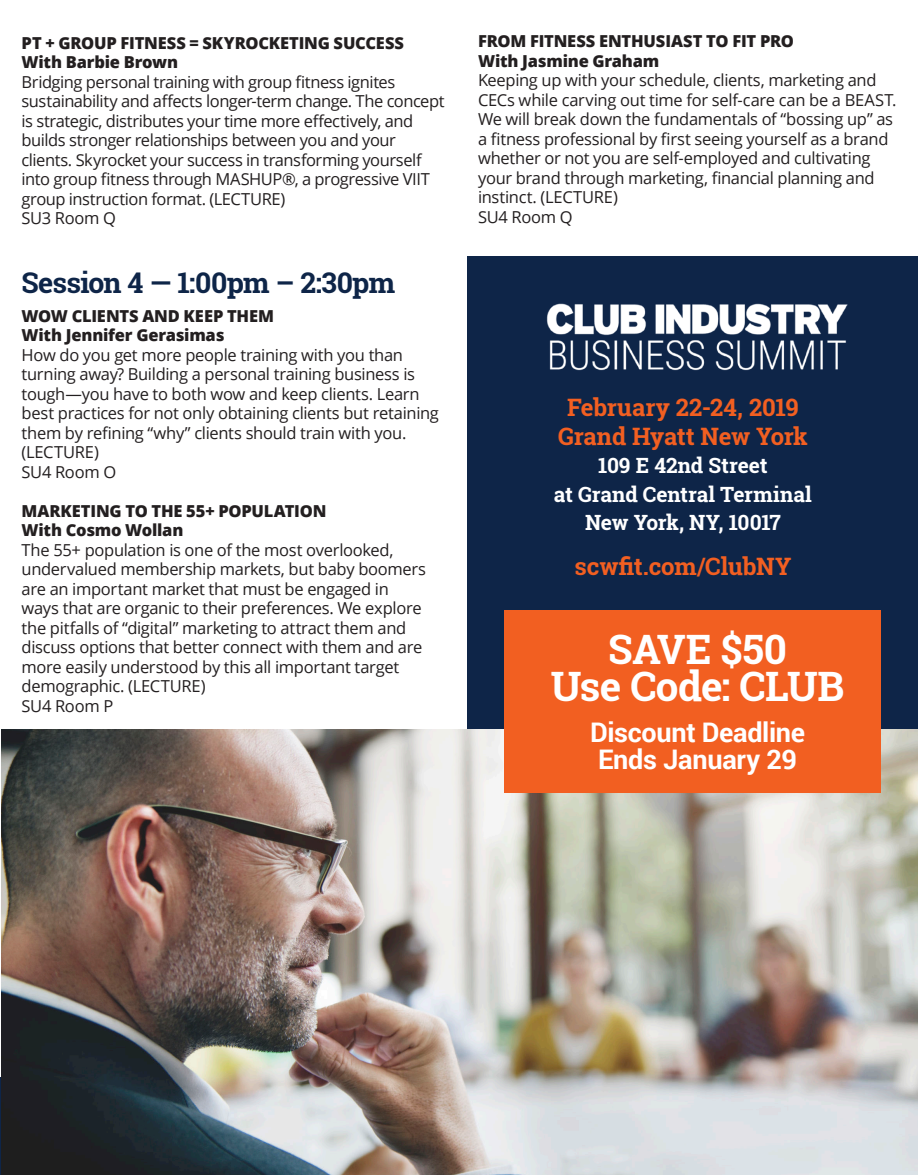
<style>
.page{position:relative;width:918px;height:1175px;background:#fff}
.page>*{position:absolute;margin:0;border:0;box-sizing:border-box;transform-origin:0 0}
.t1{font:700 40.5px/37.5px "Roboto Slab";letter-spacing:-.015em;color:#fff;text-align:center}
.t2{font:700 28.5px "Roboto Slab";letter-spacing:-.025em;color:#0e2548}
.t3{font:700 27px/27px "Roboto";letter-spacing:-.01em;color:#fff}
.t4{font:700 24px/28.5px "Roboto Slab";letter-spacing:-.01em;color:#f25f21;text-align:center}
.t5{font:700 21px/28.5px "Roboto Slab";letter-spacing:-.005em;color:#fff;text-align:center}
.t6{font:16.5px/19.5px "Open Sans";letter-spacing:-.02em;color:#231f20}
.t7{font:800 16.5px/19.5px "Open Sans";letter-spacing:-.01em;color:#231f20}
</style>
<div class="page">
<div style="left:467px;top:256px;width:451px;height:615px;background:#0e2548"></div>
<img style="left:1px;top:729px;width:917px;height:445px">
<div style="left:504px;top:611px;width:376px;height:182px;background:#f25f21"></div>
<img style="left:546px;top:303px;width:302px;height:68px">
<p class="t7" style="left:22px;top:32px;width:384px">PT + GROUP FITNESS = SKYROCKETING SUCCESS<br>With Barbie Brown</p>
<p class="t6" style="left:22px;top:71px;width:424px">Bridging personal training with group fitness ignites sustainability and affects longer-term change. The concept is strategic, distributes your time more effectively, and builds stronger relationships between you and your clients. Skyrocket your success in transforming yourself into group fitness through MASHUP®, a progressive VIIT group instruction format. (LECTURE)<br>SU3 Room Q</p>
<h2 class="t2" style="left:22px;top:263px;width:375px">Session 4 — 1:00pm – 2:30pm</h2>
<p class="t7" style="left:22px;top:305px;width:254px">WOW CLIENTS AND KEEP THEM<br>With Jennifer Gerasimas</p>
<p class="t6" style="left:22px;top:344px;width:419px">How do you get more people training with you than turning away? Building a personal training business is tough—you have to both wow and keep clients. Learn best practices for not only obtaining clients but retaining them by refining “why” clients should train with you. (LECTURE)<br>SU4 Room O</p>
<p class="t7" style="left:22px;top:500px;width:306px">MARKETING TO THE 55+ POPULATION<br>With Cosmo Wollan</p>
<p class="t6" style="left:22px;top:540px;width:406px">The 55+ population is one of the most overlooked, undervalued membership markets, but baby boomers are an important market that must be engaged in ways that are organic to their preferences. We explore the pitfalls of “digital” marketing to attract them and discuss options that better connect with them and are more easily understood by this all important target demographic. (LECTURE)<br>SU4 Room P</p>
<p class="t7" style="left:478px;top:31px;width:317px">FROM FITNESS ENTHUSIAST TO FIT PRO<br>With Jasmine Graham</p>
<p class="t6" style="left:478px;top:70px;width:420px">Keeping up with your schedule, clients, marketing and CECs while carving out time for self-care can be a BEAST.<br>We will break down the fundamentals of “bossing up” as a fitness professional by first seeing yourself as a brand whether or not you are self-employed and cultivating your brand through marketing, financial planning and instinct. (LECTURE)<br>SU4 Room Q</p>
<h3 class="t4" style="left:558px;top:393px;width:251px">February 22-24, 2019<br>Grand Hyatt New York</h3>
<p class="t5" style="left:554px;top:451px;width:260px">109 E 42nd Street<br>at Grand Central Terminal<br>New York, NY, 10017</p>
<h3 class="t4" style="left:575px;top:552px;width:218px">scwfit.com/ClubNY</h3>
<h1 class="t1" style="left:551px;top:629px;width:295px">SAVE $50<br>Use Code: CLUB</h1>
<h3 class="t3" style="left:590px;top:717px;width:216px">Discount Deadline<br>Ends January 29</h3>
</div>
